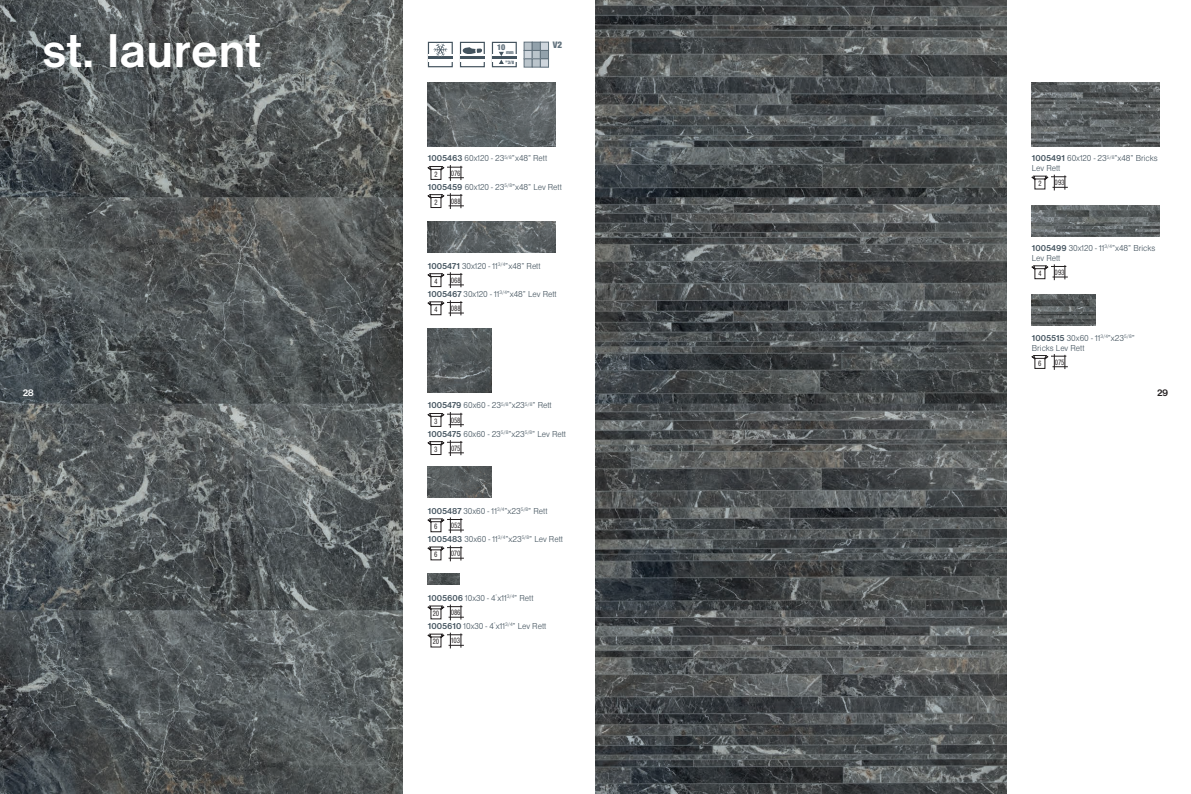
<style>
.page{position:relative;width:1191px;height:794px;background:#fff}
.page>*{position:absolute;margin:0;border:0;box-sizing:border-box;transform-origin:0 0}
.t1{font:700 49.3px "Nimbus San D";color:#fff}
.t2{font:700 10px "Nimbus San D";color:#fff}
.t3{font:700 10px "Nimbus San D";color:#231f20}
.t4{font:9px/9.8px "Nimbus San D Ligh";color:#43535e;scale:.95 1}
.t5{font:900 condensed 9px "Helvetica Neue";color:#62727d}
.t6{font:condensed 8px "Nimbus San D";letter-spacing:-.005em;color:#231f20;scale:.9 1}
.t7{font:900 condensed 8px "Helvetica Neue";color:#62727d}
.t8{font:900 condensed 5px "Helvetica Neue";color:#62727d}
.t9{font:900 condensed 4.6px "Helvetica Neue";color:#62727d}
.s1{font-family:"Nimbus San D";font-weight:700}
</style>
<div class="page">
<img style="left:0;top:0;width:403px;height:794px">
<img style="left:595px;top:0;width:411px;height:794px">
<img style="left:428px;top:221px;width:127px;height:31px">
<img style="left:428px;top:328px;width:63px;height:64px">
<img style="left:428px;top:466px;width:63px;height:31px">
<img style="left:428px;top:573px;width:31px;height:12px">
<img style="left:1031px;top:205px;width:128px;height:31px">
<img style="left:1031px;top:295px;width:64px;height:31px">
<img style="left:428px;top:82px;width:127px;height:64px">
<img style="left:1031px;top:82px;width:128px;height:64px">
<div style="left:492px;top:42px;width:25px;height:25px;border:1px solid #43535e"></div>
<svg style="left:492px;top:54px;width:25px;height:7px"></svg>
<hr style="left:492px;top:57px;width:25px;height:2px;background:#43535e">
<svg style="left:499px;top:52px;width:5px;height:12px"></svg>
<svg style="left:463px;top:47px;width:19px;height:7px"></svg>
<div style="left:460px;top:42px;width:25px;height:25px;border:1px solid #43535e"></div>
<svg style="left:460px;top:54px;width:25px;height:7px"></svg>
<hr style="left:460px;top:57px;width:25px;height:2px;background:#43535e">
<div style="left:428px;top:42px;width:25px;height:25px;border:1px solid #43535e"></div>
<div style="left:428px;top:54px;width:25px;height:7px;background:#fff"></div>
<hr style="left:428px;top:57px;width:25px;height:2px;background:#43535e">
<svg style="left:430px;top:41px;width:21px;height:16px"></svg>
<div style="left:524px;top:42px;width:8px;height:8px;background:#bac4cb"></div>
<div style="left:524px;top:42px;width:8px;height:9px;border:1px solid #62727d"></div>
<div style="left:532px;top:42px;width:8px;height:8px;background:#92a1ab"></div>
<div style="left:532px;top:42px;width:8px;height:9px;border:1px solid #62727d"></div>
<div style="left:540px;top:42px;width:8px;height:8px;background:#ced5dc"></div>
<div style="left:540px;top:42px;width:9px;height:9px;border:1px solid #62727d"></div>
<div style="left:524px;top:50px;width:8px;height:9px;background:#ced5dc"></div>
<div style="left:524px;top:50px;width:8px;height:9px;border:1px solid #62727d"></div>
<div style="left:532px;top:50px;width:8px;height:9px;background:#bac4cb"></div>
<div style="left:532px;top:50px;width:8px;height:9px;border:1px solid #62727d"></div>
<div style="left:540px;top:50px;width:8px;height:9px;background:#92a1ab"></div>
<div style="left:540px;top:50px;width:9px;height:9px;border:1px solid #62727d"></div>
<div style="left:524px;top:59px;width:8px;height:8px;background:#bac4cb"></div>
<div style="left:524px;top:59px;width:8px;height:8px;border:1px solid #62727d"></div>
<div style="left:532px;top:59px;width:8px;height:8px;background:#bac4cb"></div>
<div style="left:532px;top:59px;width:8px;height:8px;border:1px solid #62727d"></div>
<div style="left:540px;top:59px;width:8px;height:8px;background:#ced5dc"></div>
<div style="left:540px;top:59px;width:9px;height:8px;border:1px solid #62727d"></div>
<svg style="left:428px;top:165px;width:36px;height:16px"></svg>
<svg style="left:428px;top:272px;width:36px;height:16px"></svg>
<svg style="left:428px;top:412px;width:36px;height:16px"></svg>
<svg style="left:428px;top:517px;width:36px;height:16px"></svg>
<svg style="left:428px;top:604px;width:36px;height:16px"></svg>
<svg style="left:428px;top:193px;width:36px;height:16px"></svg>
<svg style="left:428px;top:300px;width:36px;height:16px"></svg>
<svg style="left:428px;top:440px;width:36px;height:16px"></svg>
<svg style="left:428px;top:545px;width:36px;height:16px"></svg>
<svg style="left:428px;top:632px;width:36px;height:16px"></svg>
<svg style="left:1031px;top:264px;width:36px;height:16px"></svg>
<svg style="left:1031px;top:354px;width:36px;height:16px"></svg>
<svg style="left:1031px;top:175px;width:36px;height:15px"></svg>
<h1 class="t1" style="left:43px;top:23px;width:220px">st. laurent</h1>
<p class="t7" style="left:497px;top:42px;width:10px">10</p>
<p class="t8" style="left:506px;top:50px;width:9px">mm</p>
<p class="t9" style="left:505px;top:59px;width:10px">”3/8</p>
<p class="t5" style="left:553px;top:40px;width:11px">V2</p>
<p class="t4" style="left:428px;top:153px;width:127px"><span class="s1">1005463</span> 60x120 - 23<sup>5/8</sup>”x48” Rett</p>
<p class="t6" style="left:434px;top:170px;width:5px">2</p>
<p class="t6" style="left:451px;top:169px;width:12px">076</p>
<p class="t4" style="left:428px;top:182px;width:143px"><span class="s1">1005459</span> 60x120 - 23<sup>5/8</sup>”x48” Lev Rett</p>
<p class="t6" style="left:434px;top:198px;width:5px">2</p>
<p class="t6" style="left:451px;top:197px;width:12px">088</p>
<p class="t4" style="left:428px;top:261px;width:120px"><span class="s1">1005471</span> 30x120 - 11<sup>3/4</sup>”x48” Rett</p>
<p class="t6" style="left:434px;top:277px;width:5px">4</p>
<p class="t6" style="left:451px;top:276px;width:13px">068</p>
<p class="t4" style="left:428px;top:289px;width:137px"><span class="s1">1005467</span> 30x120 - 11<sup>3/4</sup>”x48” Lev Rett</p>
<p class="t6" style="left:434px;top:305px;width:5px">4</p>
<p class="t6" style="left:451px;top:304px;width:12px">088</p>
<p class="t4" style="left:1031px;top:153px;width:134px"><span class="s1">1005491</span> 60x120 - 23<sup>5/8</sup>”x48” Bricks<br>Lev Rett</p>
<p class="t6" style="left:1038px;top:179px;width:5px">2</p>
<p class="t6" style="left:1054px;top:178px;width:13px">093</p>
<p class="t4" style="left:1031px;top:243px;width:131px"><span class="s1">1005499</span> 30x120 - 11<sup>3/4</sup>”x48” Bricks<br>Lev Rett</p>
<p class="t6" style="left:1038px;top:269px;width:5px">4</p>
<p class="t6" style="left:1054px;top:268px;width:13px">093</p>
<p class="t4" style="left:1031px;top:333px;width:110px"><span class="s1">1005515</span> 30x60 - 11<sup>3/4</sup>”x23<sup>5/8</sup>”<br>Bricks Lev Rett</p>
<p class="t6" style="left:1038px;top:358px;width:5px">6</p>
<p class="t6" style="left:1055px;top:358px;width:12px">075</p>
<p class="t2" style="left:23px;top:387px;width:13px">28</p>
<p class="t3" style="left:1157px;top:387px;width:13px">29</p>
<p class="t4" style="left:428px;top:400px;width:132px"><span class="s1">1005479</span> 60x60 - 23<sup>5/8</sup>”x23<sup>5/8</sup>” Rett</p>
<p class="t6" style="left:434px;top:416px;width:5px">3</p>
<p class="t6" style="left:451px;top:416px;width:12px">058</p>
<p class="t4" style="left:428px;top:428px;width:147px"><span class="s1">1005475</span> 60x60 - 23<sup>5/8</sup>”x23<sup>5/8</sup>” Lev Rett</p>
<p class="t6" style="left:434px;top:445px;width:5px">3</p>
<p class="t6" style="left:451px;top:444px;width:12px">075</p>
<p class="t4" style="left:428px;top:506px;width:128px"><span class="s1">1005487</span> 30x60 - 11<sup>3/4</sup>”x23<sup>5/8</sup>” Rett</p>
<p class="t6" style="left:434px;top:522px;width:5px">6</p>
<p class="t6" style="left:451px;top:521px;width:12px">052</p>
<p class="t4" style="left:428px;top:534px;width:144px"><span class="s1">1005483</span> 30x60 - 11<sup>3/4</sup>”x23<sup>5/8</sup>” Lev Rett</p>
<p class="t6" style="left:434px;top:550px;width:5px">6</p>
<p class="t6" style="left:451px;top:549px;width:12px">070</p>
<p class="t4" style="left:428px;top:593px;width:113px"><span class="s1">1005606</span> 10x30 - 4<sup>”</sup>x11<sup>3/4</sup>” Rett</p>
<p class="t4" style="left:428px;top:621px;width:126px"><span class="s1">1005610</span> 10x30 - 4<sup>”</sup>x11<sup>3/4</sup>” Lev Rett</p>
<p class="t6" style="left:433px;top:609px;width:9px">20</p>
<p class="t6" style="left:451px;top:608px;width:13px">086</p>
<p class="t6" style="left:433px;top:637px;width:9px">20</p>
<p class="t6" style="left:451px;top:636px;width:11px">103</p>
</div>
